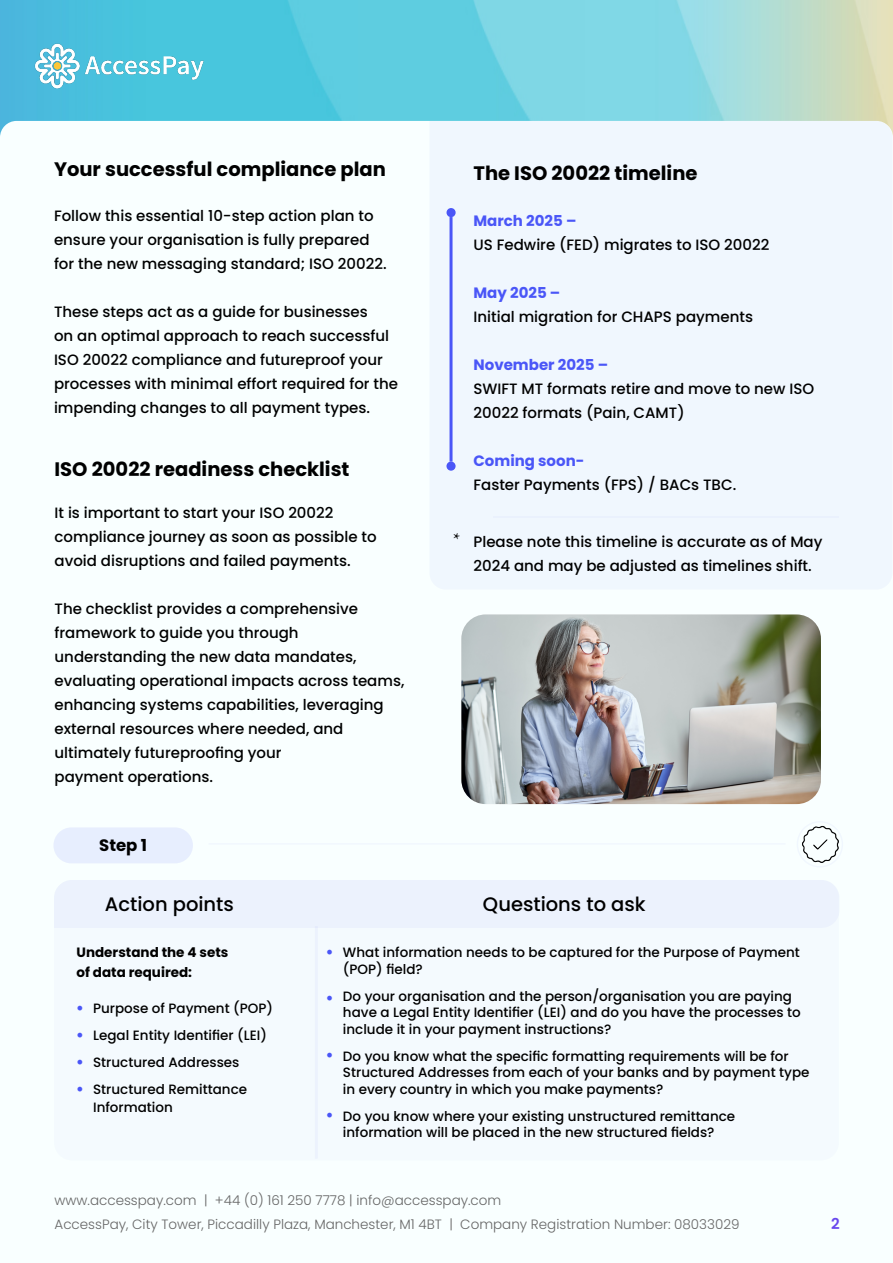
<style>
.page{position:relative;width:893px;height:1263px;background:#fff}
.page>*{position:absolute;margin:0;border:0;box-sizing:border-box;transform-origin:0 0}
.t1{font:700 19.5px "Poppins";color:#000}
.t2{font:500 19.5px "Poppins";color:#000}
.t3{font:18px/27px "Minion Pro";color:#4a56f7;text-align:justify}
.t4{font:18px "Minion Pro";color:#000}
.t5{font:700 16.5px "Poppins";color:#000}
.t6{font:500 15px/24px "Poppins";color:#000}
.t7{font:700 15px "Poppins";color:#4a56f7}
.t8{font:600 15px "Poppins";color:#6847ed}
.t9{font:500 13.5px/16.5px "Poppins";color:#000}
.t10{font:300 13.5px/24px "Poppins";color:#666}
.t11{font:700 13.5px/19.5px "Poppins";color:#000}
</style>
<div class="page">
<img style="left:0;top:0;width:893px;height:121px">
<img style="left:22px;top:11px;width:192px;height:110px">
<div style="left:429px;top:121px;width:463px;height:469px;background:#f0f7fe"></div>
<hr style="left:449px;top:217px;width:3px;height:245px;background:#4a56f7">
<div style="left:446px;top:462px;width:10px;height:9px;border:3px solid #4a56f7;border-radius:50%"></div>
<div style="left:446px;top:208px;width:10px;height:9px;border:3px solid #4a56f7;border-radius:50%"></div>
<hr style="left:493px;top:516px;width:346px;height:2px;background:#4a56f7">
<hr style="left:209px;top:843px;width:576px;height:2px;background:#4a56f7">
<div style="left:56px;top:881px;width:781px;height:278px;background:#f4fafe;border-radius:16px"></div>
<div style="left:54px;top:880px;width:785px;height:280px;border:3px solid #4a56f7;border-radius:16px"></div>
<svg style="left:54px;top:880px;width:786px;height:49px"></svg>
<div style="left:55px;top:829px;width:136px;height:33px;background:#e7eefe;border-radius:16px"></div>
<div style="left:53px;top:827px;width:140px;height:36px;border:3px solid #4a56f7;border-radius:16px"></div>
<hr style="left:315px;top:926px;width:3px;height:233px;background:#4a56f7">
<div style="left:797px;top:821px;width:46px;height:46px;border:2px solid #4a56f7;border-radius:50%"></div>
<img style="left:461px;top:614px;width:360px;height:190px">
<img style="left:800px;top:823px;width:42px;height:42px">
<h1 class="t1" style="left:54px;top:158px;width:333px">Your successful compliance plan</h1>
<p class="t6" style="left:54px;top:204px;width:334px">Follow this essential 10-step action plan to ensure your organisation is fully prepared for the new messaging standard; ISO 20022.</p>
<p class="t6" style="left:54px;top:300px;width:346px">These steps act as a guide for businesses<br>on an optimal approach to reach successful ISO 20022 compliance and futureproof your processes with minimal effort required for the impending changes to all payment types.</p>
<h1 class="t1" style="left:55px;top:457px;width:296px">ISO 20022 readiness checklist</h1>
<p class="t6" style="left:55px;top:500px;width:324px">It is important to start your ISO 20022 compliance journey as soon as possible to avoid disruptions and failed payments.</p>
<p class="t6" style="left:55px;top:596px;width:351px">The checklist provides a comprehensive framework to guide you through understanding the new data mandates, evaluating operational impacts across teams, enhancing systems capabilities, leveraging external resources where needed, and ultimately futureproofing your<br>payment operations.</p>
<h1 class="t1" style="left:473px;top:162px;width:225px">The ISO 20022 timeline</h1>
<p class="t7" style="left:473px;top:212px;width:105px">March 2025 –</p>
<p class="t6" style="left:473px;top:232px;width:297px">US Fedwire (FED) migrates to ISO 20022</p>
<p class="t7" style="left:473px;top:284px;width:88px">May 2025 –</p>
<p class="t6" style="left:473px;top:304px;width:281px">Initial migration for CHAPS payments</p>
<p class="t7" style="left:473px;top:356px;width:136px">November 2025 –</p>
<p class="t6" style="left:473px;top:376px;width:342px">SWIFT MT formats retire and move to new ISO<br>20022 formats (Pain, CAMT)</p>
<p class="t7" style="left:473px;top:452px;width:113px">Coming soon-</p>
<p class="t6" style="left:473px;top:472px;width:264px">Faster Payments (FPS) / BACs TBC.</p>
<p class="t4" style="left:453px;top:527px;width:9px">*</p>
<p class="t6" style="left:473px;top:529px;width:350px">Please note this timeline is accurate as of May<br>2024 and may be adjusted as timelines shift.</p>
<p class="t5" style="left:99px;top:836px;width:49px">Step 1</p>
<h1 class="t2" style="left:105px;top:893px;width:130px">Action points</h1>
<h1 class="t2" style="left:483px;top:893px;width:164px">Questions to ask</h1>
<p class="t11" style="left:77px;top:943px;width:153px">Understand the 4 sets of data required:</p>
<p class="t3" style="left:326px;top:936px;width:9px">•</p>
<p class="t3" style="left:326px;top:983px;width:9px">•</p>
<p class="t9" style="left:93px;top:995px;width:182px;line-height:27px">Purpose of Payment (POP)<br>Legal Entity Identifier (LEI)<br>Structured Addresses<br>Structured Remittance</p>
<p class="t9" style="left:93px;top:1099px;width:81px">Information</p>
<p class="t3" style="left:77px;top:992px;width:9px">• • • •</p>
<p class="t3" style="left:326px;top:1040px;width:9px">•</p>
<p class="t3" style="left:326px;top:1100px;width:9px">•</p>
<p class="t9" style="left:343px;top:944px;width:458px">What information needs to be captured for the Purpose of Payment (POP) field?</p>
<p class="t9" style="left:343px;top:988px;width:459px">Do your organisation and the person/organisation you are paying have a Legal Entity Identifier (LEI) and do you have the processes to include it in your payment instructions?</p>
<p class="t9" style="left:343px;top:1048px;width:468px">Do you know what the specific formatting requirements will be for<br>Structured Addresses from each of your banks and by payment type in every country in which you make payments?</p>
<p class="t9" style="left:343px;top:1108px;width:394px">Do you know where your existing unstructured remittance information will be placed in the new structured fields?</p>
<p class="t10" style="left:55px;top:1188px;width:686px">www.accesspay.com | +44 (0) 161 250 7778 | info@accesspay.com<br>AccessPay, City Tower, Piccadilly Plaza, Manchester, M1 4BT | Company Registration Number: 08033029</p>
<p class="t8" style="left:831px;top:1215px;width:10px">2</p>
</div>
